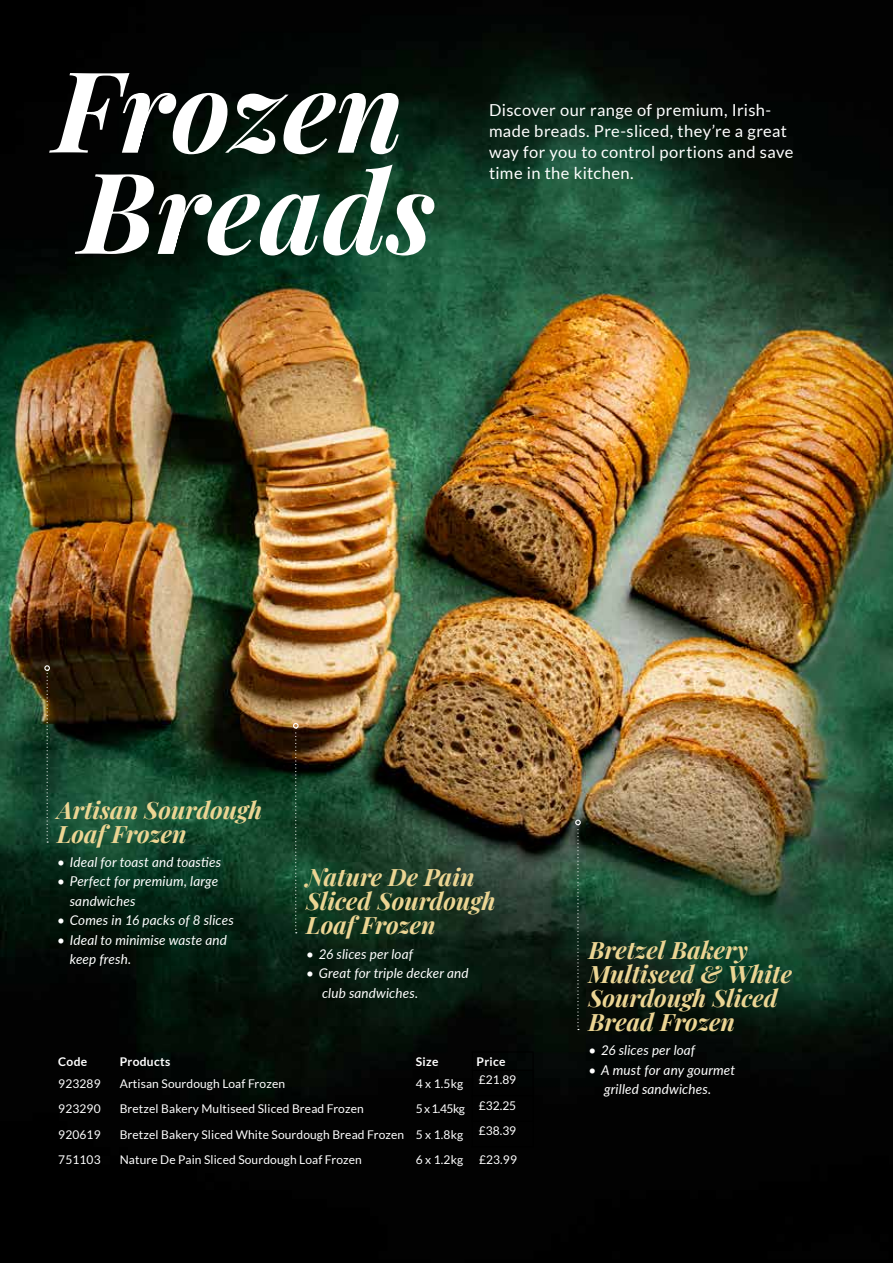
<style>
.page{position:relative;width:893px;height:1263px;background:#fff}
.page>*{position:absolute;margin:0;border:0;box-sizing:border-box;transform-origin:0 0}
.t1{font:italic 112.5px/101.2px "Playfair Display";color:#fff}
.t2{font:italic 24px/24px "Playfair Display";color:#ecd593}
.t3{font:16.5px/21px "Lato";letter-spacing:.02em;color:#fff}
.t4{font:italic 13.5px/19.5px "Lato";letter-spacing:.01em;color:#fff}
.t5{font:12px "Lato";letter-spacing:.01em;color:#fff}
.t6{font:700 12px "Lato";letter-spacing:.025em;color:#fff}
</style>
<div class="page">
<img style="left:0;top:0;width:893px;height:1263px">
<svg style="left:44px;top:665px;width:6px;height:178px"></svg>
<svg style="left:293px;top:723px;width:6px;height:210px"></svg>
<svg style="left:575px;top:820px;width:6px;height:210px"></svg>
<hr style="left:472px;top:1051px;width:62px;height:1px;background:#000">
<hr style="left:472px;top:1070px;width:62px;height:1px;background:#000">
<hr style="left:472px;top:1095px;width:62px;height:1px;background:#000">
<hr style="left:472px;top:1121px;width:62px;height:1px;background:#000">
<svg style="left:472px;top:1052px;width:1px;height:94px"></svg>
<svg style="left:533px;top:1052px;width:1px;height:94px"></svg>
<hr style="left:472px;top:1146px;width:62px;height:1px;background:#000">
<h1 class="t1" style="left:54px;top:51px;width:383px">Frozen<br>Breads</h1>
<p class="t3" style="left:489px;top:100px;width:306px">Discover our range of premium, Irish&shy;made breads. Pre-sliced, they’re a great way for you to control portions and save time in the kitchen.</p>
<h2 class="t2" style="left:57px;top:796px;width:207px">Artisan Sourdough<br>Loaf Frozen</h2>
<p class="t4" style="left:57px;top:851px;width:166px">• Ideal for toast and toasties</p>
<p class="t4" style="left:70px;top:871px;width:150px;text-indent:-13px">• Perfect for premium, large sandwiches</p>
<p class="t4" style="left:57px;top:910px;width:178px">• Comes in 16 packs of 8 slices</p>
<p class="t4" style="left:70px;top:929px;width:159px;text-indent:-13px">• Ideal to minimise waste and keep fresh.</p>
<h2 class="t2" style="left:306px;top:863px;width:191px">Nature De Pain<br>Sliced Sourdough<br>Loaf Frozen</h2>
<p class="t4" style="left:306px;top:943px;width:108px">• 26 slices per loaf</p>
<p class="t4" style="left:322px;top:963px;width:148px;text-indent:-16px">• Great for triple decker and club sandwiches.</p>
<p class="t6" style="left:58px;top:1055px;width:31px">Code</p>
<p class="t6" style="left:120px;top:1055px;width:52px">Products</p>
<p class="t6" style="left:416px;top:1055px;width:24px">Size</p>
<p class="t6" style="left:477px;top:1055px;width:30px">Price</p>
<p class="t5" style="left:58px;top:1077px;width:44px">923289</p>
<p class="t5" style="left:120px;top:1077px;width:167px">Artisan Sourdough Loaf Frozen</p>
<p class="t5" style="left:416px;top:1077px;width:49px">4 x 1.5kg</p>
<p class="t5" style="left:479px;top:1073px;width:39px">£21.89</p>
<p class="t5" style="left:58px;top:1102px;width:44px">923290</p>
<p class="t5" style="left:120px;top:1102px;width:246px">Bretzel Bakery Multiseed Sliced Bread Frozen</p>
<p class="t5" style="left:416px;top:1102px;width:102px">5 x 1.45kg £32.25</p>
<p class="t5" style="left:58px;top:1128px;width:44px">920619</p>
<p class="t5" style="left:120px;top:1128px;width:345px">Bretzel Bakery Sliced White Sourdough Bread Frozen 5 x 1.8kg</p>
<p class="t5" style="left:479px;top:1124px;width:39px">£38.39</p>
<p class="t5" style="left:58px;top:1153px;width:44px">751103</p>
<p class="t5" style="left:120px;top:1153px;width:244px">Nature De Pain Sliced Sourdough Loaf Frozen</p>
<p class="t5" style="left:416px;top:1153px;width:49px">6 x 1.2kg</p>
<p class="t5" style="left:479px;top:1153px;width:39px">£23.99</p>
<h2 class="t2" style="left:588px;top:936px;width:205px">Bretzel Bakery<br>Multiseed &amp; White<br>Sourdough Sliced<br>Bread Frozen</h2>
<p class="t4" style="left:588px;top:1040px;width:108px">• 26 slices per loaf</p>
<p class="t4" style="left:604px;top:1059px;width:132px;text-indent:-16px">• A must for any gourmet grilled sandwiches.</p>
</div>
